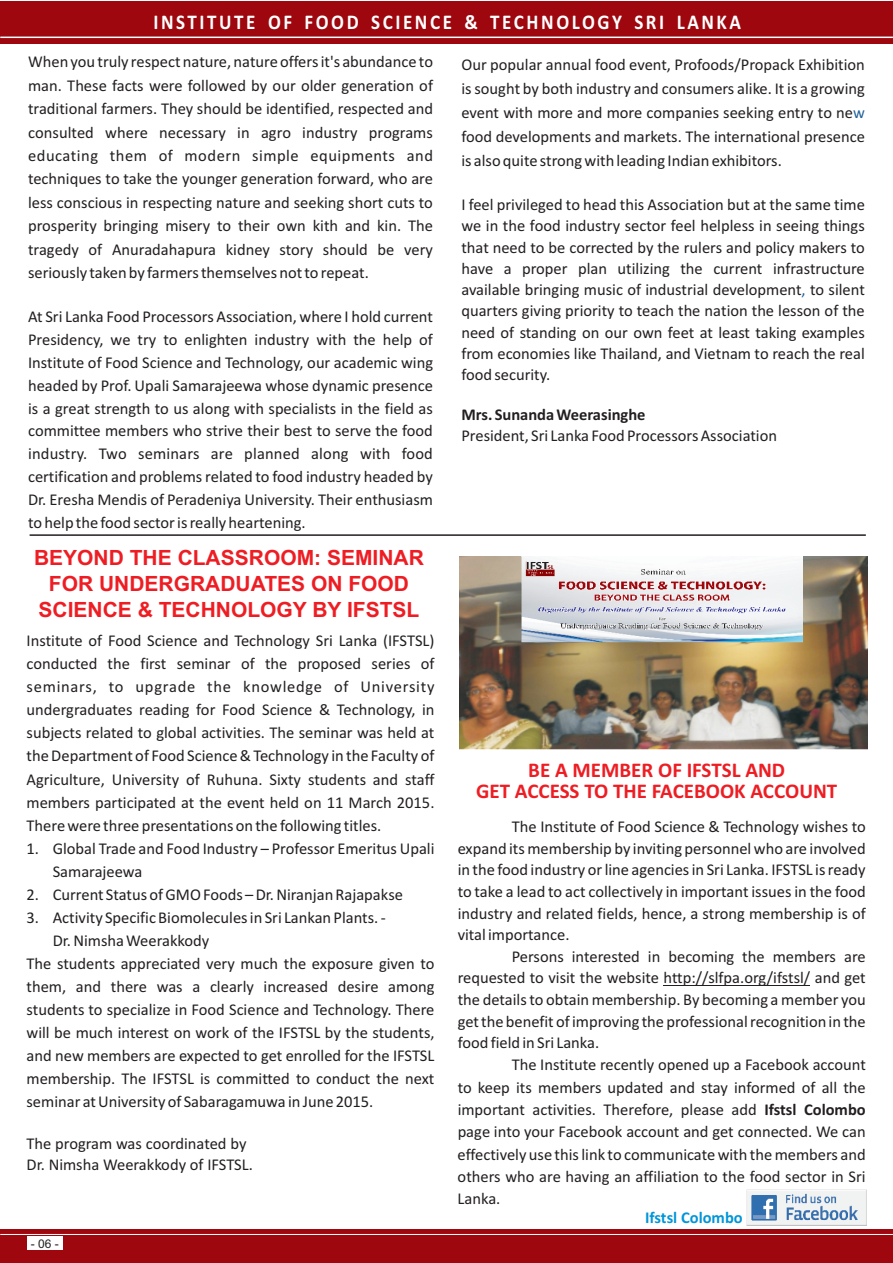
<style>
.page{position:relative;width:893px;height:1263px;background:#fff}
.page>*{position:absolute;margin:0;border:0;box-sizing:border-box;transform-origin:0 0}
.t1{font:700 21px/26.4px "Arial";color:#ee1d23;text-align:center}
.t2{font:700 21px/20.7px "Calibri";color:#ee1d23;text-align:center}
.t3{font:700 21px "Calibri";letter-spacing:.135em;color:#fff;scale:.91 1}
.t4{font:16.5px/23.4px "Calibri";color:#231f20;text-align:justify}
.t5{font:700 16.5px "Calibri";color:#231f20}
.t6{font:700 16.5px "Calibri";color:#0095d9}
.t7{font:16.5px "Calibri";color:#22619a}
.t8{font:12px "Arial";color:#231f20}
.s1{color:#22619a}
.s2{font-weight:700}
</style>
<div class="page">
<div style="left:0;top:1229px;width:893px;height:34px;background:#9d070d"></div>
<hr style="left:0;top:1234px;width:893px;height:1px;background:#fff">
<div style="left:0;top:1px;width:893px;height:42px;background:#9d070d"></div>
<hr style="left:0;top:37px;width:893px;height:1px;background:#fff">
<hr style="left:30px;top:534px;width:836px;height:2px;background:#231f20">
<img style="left:460px;top:556px;width:407px;height:193px">
<img style="left:522px;top:556px;width:280px;height:86px">
<hr style="left:663px;top:985px;width:147px;height:1px;background:#231f20">
<div style="left:27px;top:1236px;width:35px;height:14px;background:#fff"></div>
<img style="left:747px;top:1189px;width:120px;height:36px">
<p class="t3" style="left:153px;top:13px;width:647px">INSTITUTE OF FOOD SCIENCE &amp; TECHNOLOGY SRI LANKA</p>
<p class="t4" style="left:461px;top:54px;width:405px;line-height:23.9px">Our popular annual food event, Profoods/Propack Exhibition is sought by both industry and consumers alike. It is a growing event with more and more companies seeking entry to ne<span class="s1">w </span>food developments and markets. The international presence is also quite strong with leading Indian exhibitors.</p>
<p class="t4" style="left:461px;top:195px;width:405px;line-height:21.3px">I feel privileged to head this Association but at the same time we in the food industry sector feel helpless in seeing things that need to be corrected by the rulers and policy makers to have a proper plan utilizing the current infrastructure available bringing music of industrial development to silent quarters giving priority to teach the nation the lesson of the need of standing on our own feet at least taking examples from economies like Thailand, and Vietnam to reach the real food security.</p>
<p class="t5" style="left:461px;top:408px;width:186px">Mrs. Sunanda Weerasinghe</p>
<p class="t4" style="left:461px;top:425px;width:317px">President, Sri Lanka Food Processors Association</p>
<p class="t4" style="left:28px;top:52px;width:407px">When you truly respect nature, nature offers it's abundance to man. These facts were followed by our older generation of traditional farmers. They should be identified, respected and consulted where necessary in agro industry programs educating them of modern simple equipments and techniques to take the younger generation forward, who are less conscious in respecting nature and seeking short cuts to prosperity bringing misery to their own kith and kin. The tragedy of Anuradahapura kidney story should be very seriously taken by farmers themselves not to repeat.</p>
<p class="t4" style="left:28px;top:307px;width:407px;line-height:22.8px">At Sri Lanka Food Processors Association, where I hold current Presidency, we try to enlighten industry with the help of Institute of Food Science and Technology, our academic wing headed by Prof. Upali Samarajeewa whose dynamic presence is a great strength to us along with specialists in the field as committee members who strive their best to serve the food industry. Two seminars are planned along with food certification and problems related to food industry headed by Dr. Eresha Mendis of Peradeniya University. Their enthusiasm to help the food sector is really heartening.</p>
<p class="t7" style="left:802px;top:283px;width:6px">,</p>
<p class="t1" style="left:34px;top:546px;width:391px">BEYOND THE CLASSROOM: SEMINAR<br>FOR UNDERGRADUATES ON FOOD<br>SCIENCE &amp; TECHNOLOGY BY IFSTSL</p>
<p class="t4" style="left:27px;top:630px;width:409px">Institute of Food Science and Technology Sri Lanka (IFSTSL) conducted the first seminar of the proposed series of seminars, to upgrade the knowledge of University undergraduates reading for Food Science &amp; Technology, in subjects related to global activities. The seminar was held at the Department of Food Science &amp; Technology in the Faculty of Agriculture, University of Ruhuna. Sixty students and staff members participated at the event held on 11 March 2015.<br>There were three presentations on the following titles.</p>
<p class="t4" style="left:53px;top:838px;width:383px;text-indent:-26px">1. Global Trade and Food Industry – Professor Emeritus Upali<br>Samarajeewa</p>
<p class="t4" style="left:27px;top:884px;width:378px">2. Current Status of GMO Foods – Dr. Niranjan Rajapakse</p>
<p class="t4" style="left:27px;top:907px;width:361px">3. Activity Specific Biomolecules in Sri Lankan Plants. -</p>
<p class="t4" style="left:53px;top:930px;width:158px">Dr. Nimsha Weerakkody</p>
<p class="t4" style="left:27px;top:953px;width:409px">The students appreciated very much the exposure given to</p>
<p class="t4" style="left:27px;top:976px;width:409px">them, and there was a clearly increased desire among</p>
<p class="t4" style="left:27px;top:999px;width:409px">students to specialize in Food Science and Technology. There</p>
<p class="t4" style="left:27px;top:1022px;width:410px">will be much interest on work of the IFSTSL by the students,</p>
<p class="t4" style="left:27px;top:1045px;width:409px">and new members are expected to get enrolled for the IFSTSL</p>
<p class="t4" style="left:27px;top:1068px;width:409px">membership. The IFSTSL is committed to conduct the next</p>
<p class="t4" style="left:27px;top:1091px;width:348px">seminar at University of Sabaragamuwa in June 2015.</p>
<p class="t4" style="left:27px;top:1134px;width:228px;line-height:20.7px">The program was coordinated by<br>Dr. Nimsha Weerakkody of IFSTSL.</p>
<p class="t8" style="left:31px;top:1239px;width:30px">- 06 -</p>
<p class="t2" style="left:476px;top:761px;width:363px">BE A MEMBER OF IFSTSL AND<br>GET ACCESS TO THE FACEBOOK ACCOUNT</p>
<p class="t4" style="left:458px;top:817px;width:410px;line-height:21.6px;text-indent:54px">The Institute of Food Science &amp; Technology wishes to expand its membership by inviting personnel who are involved in the food industry or line agencies in Sri Lanka. IFSTSL is ready to take a lead to act collectively in important issues in the food industry and related fields, hence, a strong membership is of vital importance.</p>
<p class="t4" style="left:458px;top:947px;width:410px;line-height:21.6px;text-indent:54px">Persons interested in becoming the members are requested to visit the website http://slfpa.org/ifstsl/ and get the details to obtain membership. By becoming a member you get the benefit of improving the professional recognition in the food field in Sri Lanka.</p>
<p class="t4" style="left:458px;top:1055px;width:410px;line-height:22.4px;text-indent:54px">The Institute recently opened up a Facebook account to keep its members updated and stay informed of all the important activities. Therefore, please add <span class="s2">Ifstsl Colombo </span>page into your Facebook account and get connected. We can effectively use this link to communicate with the members and others who are having an affiliation to the food sector in Sri Lanka.</p>
<p class="t6" style="left:645px;top:1210px;width:99px">Ifstsl Colombo</p>
</div>
